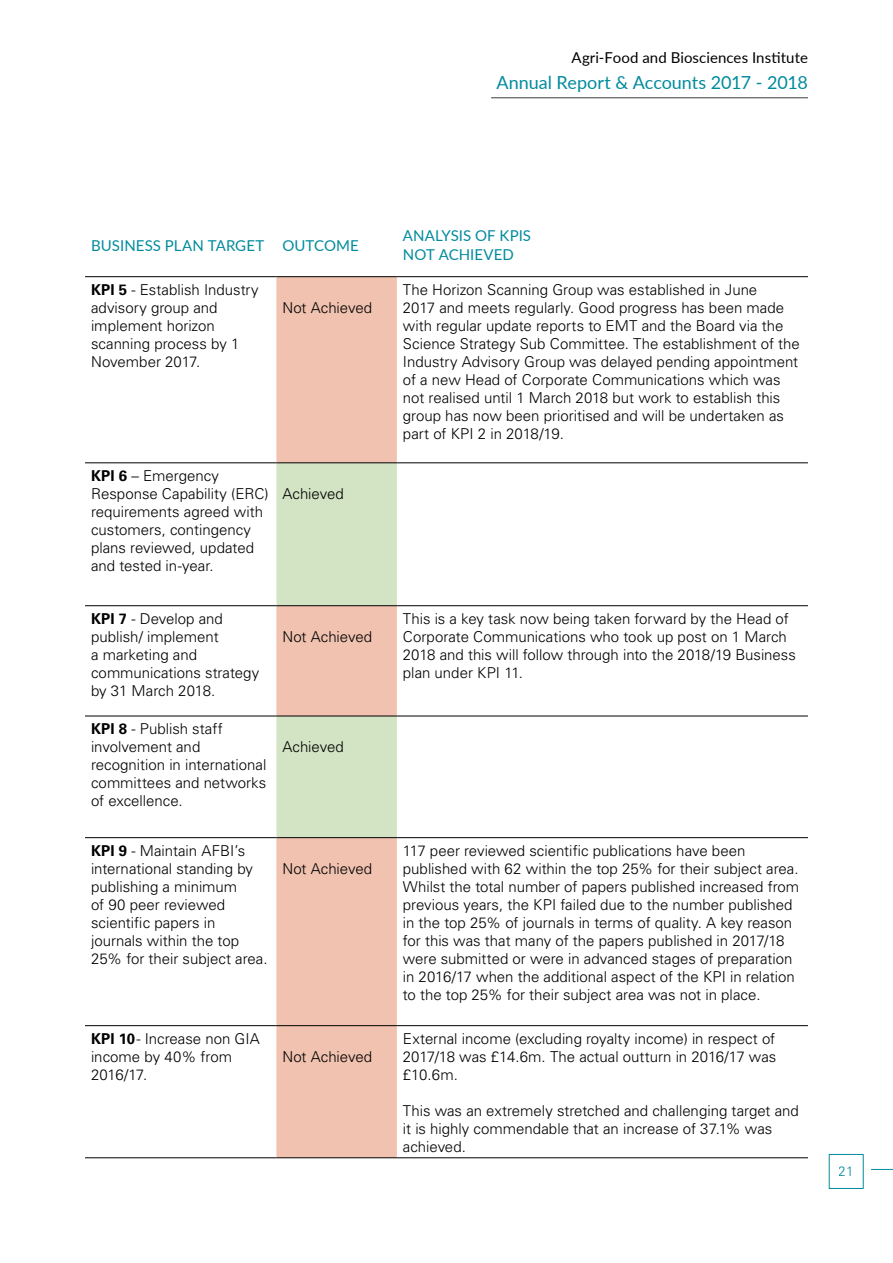
<style>
.page{position:relative;width:893px;height:1263px;background:#fff}
.page>*{position:absolute;margin:0;border:0;box-sizing:border-box;transform-origin:0 0}
.t1{font:18px "Lato";letter-spacing:-.005em;color:#008b9d}
.t2{font:300 15px/18px "Univers";color:#000}
.t3{font:15px/19.5px "Lato";letter-spacing:.005em;color:#008b9d}
.t4{font:15px "Lato";letter-spacing:.005em;color:#000}
.t5{font:300 13.5px "Univers";color:#008b9d}
.s1{font-weight:700}
</style>
<div class="page">
<svg style="left:871px;top:1169px;width:22px;height:1px"></svg>
<div style="left:829px;top:1154px;width:35px;height:35px;border:1px solid #008b9d"></div>
<hr style="left:491px;top:98px;width:317px;height:1px;background:#3c3c3b">
<div style="left:276px;top:277px;width:121px;height:880px;background:#f1c2af"></div>
<svg style="left:276px;top:464px;width:121px;height:373px;background:#dcdabf"></svg>
<hr style="left:85px;top:463px;width:191px;height:1px;background:#000">
<hr style="left:276px;top:463px;width:121px;height:1px;background:#000">
<hr style="left:397px;top:463px;width:411px;height:1px;background:#000">
<hr style="left:85px;top:605px;width:191px;height:1px;background:#000">
<hr style="left:276px;top:605px;width:121px;height:1px;background:#000">
<hr style="left:397px;top:605px;width:411px;height:1px;background:#000">
<hr style="left:85px;top:716px;width:191px;height:1px;background:#000">
<hr style="left:276px;top:716px;width:121px;height:1px;background:#000">
<hr style="left:397px;top:716px;width:411px;height:1px;background:#000">
<hr style="left:85px;top:837px;width:191px;height:1px;background:#000">
<hr style="left:276px;top:837px;width:121px;height:1px;background:#000">
<hr style="left:397px;top:837px;width:411px;height:1px;background:#000">
<hr style="left:85px;top:1025px;width:191px;height:1px;background:#000">
<hr style="left:276px;top:1025px;width:121px;height:1px;background:#000">
<hr style="left:397px;top:1025px;width:411px;height:1px;background:#000">
<hr style="left:85px;top:1157px;width:191px;height:1px;background:#000">
<hr style="left:276px;top:1157px;width:121px;height:1px;background:#000">
<hr style="left:397px;top:1157px;width:411px;height:1px;background:#000">
<hr style="left:85px;top:276px;width:191px;height:1px;background:#000">
<hr style="left:276px;top:276px;width:121px;height:1px;background:#000">
<hr style="left:397px;top:276px;width:411px;height:1px;background:#000">
<p class="t4" style="left:571px;top:47px;width:238px">Agri-Food and Biosciences Institute</p>
<p class="t1" style="left:497px;top:69px;width:313px">Annual Report &amp; Accounts 2017 - 2018</p>
<p class="t3" style="left:91px;top:235px;width:269px">BUSINESS PLAN TARGET OUTCOME</p>
<p class="t3" style="left:403px;top:225px;width:130px">ANALYSIS OF KPIS<br>NOT ACHIEVED</p>
<p class="t2" style="left:91px;top:280px;width:169px"><span class="s1">KPI 5</span> - Establish Industry advisory group and implement horizon scanning process by 1<br>November 2017.</p>
<p class="t2" style="left:403px;top:280px;width:398px">The Horizon Scanning Group was established in June<br>2017 and meets regularly. Good progress has been made with regular update reports to EMT and the Board via the Science Strategy Sub Committee. The establishment of the Industry Advisory Group was delayed pending appointment of a new Head of Corporate Communications which was not realised until 1 March 2018 but work to establish this group has now been prioritised and will be undertaken as part of KPI 2 in 2018/19.</p>
<p class="t2" style="left:282px;top:298px;width:91px">Not Achieved</p>
<p class="t2" style="left:91px;top:466px;width:179px"><span class="s1">KPI 6</span> – Emergency<br>Response Capability (ERC) requirements agreed with customers, contingency plans reviewed, updated and tested in-year.</p>
<p class="t2" style="left:282px;top:484px;width:63px">Achieved</p>
<p class="t2" style="left:91px;top:609px;width:170px"><span class="s1">KPI 7</span> - Develop and publish/ implement<br>a marketing and communications strategy by 31 March 2018.</p>
<p class="t2" style="left:91px;top:719px;width:177px"><span class="s1">KPI 8</span> - Publish staff involvement and recognition in international committees and networks of excellence.</p>
<p class="t2" style="left:91px;top:841px;width:178px"><span class="s1">KPI 9</span> - Maintain AFBI’s international standing by publishing a minimum<br>of 90 peer reviewed scientific papers in journals within the top<br>25% for their subject area.</p>
<p class="t2" style="left:282px;top:627px;width:91px">Not Achieved</p>
<p class="t2" style="left:282px;top:737px;width:63px">Achieved</p>
<p class="t2" style="left:282px;top:859px;width:91px">Not Achieved</p>
<p class="t2" style="left:91px;top:1029px;width:170px"><span class="s1">KPI 10</span>- Increase non GIA income by 40% from<br>2016/17.</p>
<p class="t2" style="left:282px;top:1047px;width:91px">Not Achieved</p>
<p class="t2" style="left:403px;top:609px;width:395px">This is a key task now being taken forward by the Head of Corporate Communications who took up post on 1 March 2018 and this will follow through into the 2018/19 Business plan under KPI 11.</p>
<p class="t2" style="left:403px;top:841px;width:398px">117 peer reviewed scientific publications have been published with 62 within the top 25% for their subject area.<br>Whilst the total number of papers published increased from previous years, the KPI failed due to the number published in the top 25% of journals in terms of quality. A key reason for this was that many of the papers published in 2017/18 were submitted or were in advanced stages of preparation in 2016/17 when the additional aspect of the KPI in relation to the top 25% for their subject area was not in place.</p>
<p class="t2" style="left:403px;top:1029px;width:375px;text-align:justify">External income (excluding royalty income) in respect of 2017/18 was £14.6m. The actual outturn in 2016/17 was £10.6m.</p>
<p class="t2" style="left:403px;top:1101px;width:398px">This was an extremely stretched and challenging target and it is highly commendable that an increase of 37.1% was achieved.</p>
<p class="t5" style="left:839px;top:1163px;width:16px">21</p>
</div>
